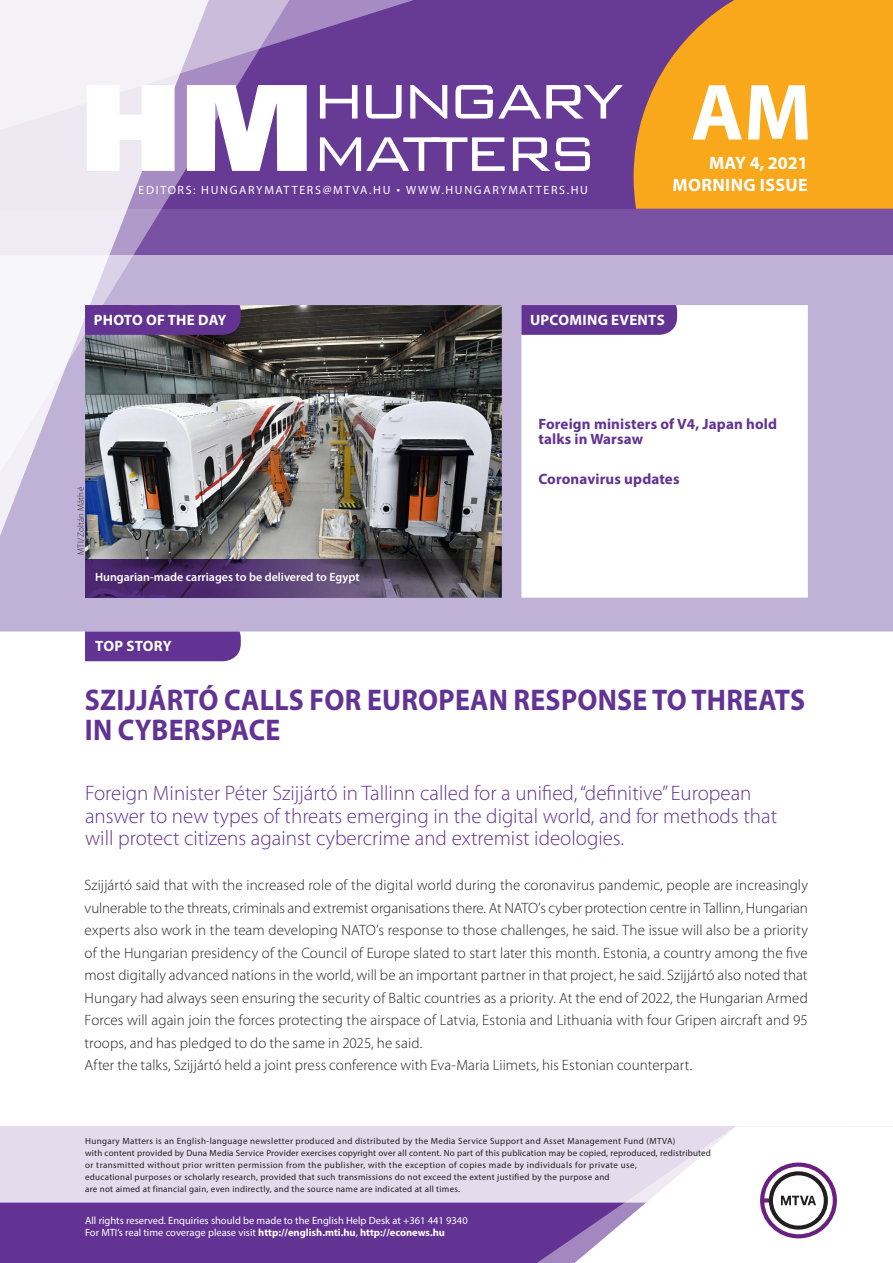
<style>
.page{position:relative;width:893px;height:1263px;background:#fff}
.page>*{position:absolute;margin:0;border:0;box-sizing:border-box;transform-origin:0 0}
.t1{font:700 80.55px "Myriad Pro";color:#fff}
._00_borito_cimsor{font:700 30px/30px "Myriad Pro";letter-spacing:.01em;color:#623393;scale:.93 1}
._00_borito_alcimsor{font:300 21px/22.5px "Myriad Pro";color:#623393}
.t2{font:700 18px/22.5px "Myriad Pro";letter-spacing:.02em;color:#fff;text-align:right}
._03_kenyer_szöveg-1{font:300 15px/22.5px "Myriad Pro";letter-spacing:.005em;color:#231f20;text-align:justify}
._00_borito_cimsorkic{font:700 15px/15px "Myriad Pro";letter-spacing:.01em;color:#623393}
.t3{font:700 15px "Myriad Pro";letter-spacing:.02em;color:#fff}
.t4{font:12px "Myriad Pro";letter-spacing:.14em;color:#fff}
._04_kepalairas{font:600 12px "Myriad Pro";color:#fff}
.t5{font:10.5px/12px "Myriad Pro";color:#fff}
.t6{font:9px/12px "Myriad Pro";letter-spacing:.03em;color:#231f20}
._03_kenyer_szöveg-1-2{font:300 9px "Myriad Pro";letter-spacing:.025em;color:#231f20}
.s1{font-family:"Geogrotesque"}
.s2{font-weight:700}
</style>
<div class="page">
<div style="left:0;top:1126px;width:893px;height:137px;background:#e4dcec"></div>
<div style="left:0;top:1202px;width:506px;height:61px;background:#623393"></div>
<svg style="left:506px;top:1202px;width:69px;height:61px;background:#6b3e99"></svg>
<svg style="left:575px;top:1126px;width:318px;height:137px"></svg>
<svg style="left:0;top:255px;width:893px;height:376px"></svg>
<div style="left:0;top:0;width:893px;height:255px;background:linear-gradient(to bottom,#633493,#72489e)"></div>
<svg style="left:634px;top:0;width:259px;height:209px;background:#ea9c26"></svg>
<img style="left:225px;top:221px;width:83px;height:287px">
<svg style="left:225px;top:0;width:257px;height:221px;background:#744c9f"></svg>
<svg style="left:0;top:0;width:225px;height:610px"></svg>
<svg style="left:87px;top:85px;width:88px;height:86px"></svg>
<svg style="left:187px;top:85px;width:120px;height:86px"></svg>
<svg style="left:320px;top:85px;width:37px;height:34px"></svg>
<svg style="left:366px;top:85px;width:36px;height:34px"></svg>
<svg style="left:410px;top:85px;width:37px;height:34px"></svg>
<svg style="left:455px;top:85px;width:168px;height:34px"></svg>
<svg style="left:320px;top:137px;width:185px;height:34px"></svg>
<svg style="left:513px;top:137px;width:77px;height:34px"></svg>
<div style="left:85px;top:631px;width:156px;height:30px;background:#623393"></div>
<svg style="left:521px;top:305px;width:156px;height:30px;background:#653795"></svg>
<div style="left:85px;top:305px;width:156px;height:30px;background:#623393"></div>
<svg style="left:85px;top:559px;width:417px;height:39px;background:#513b65"></svg>
<p class="t4" style="left:139px;top:182px;width:451px">EDITORS: HUNGARYMATTERS@MTVA.HU <span class="s1">¬</span> WWW.HUNGARYMATTERS.HU</p>
<h1 class="t1" style="left:691px;top:60px;width:122px">AM</h1>
<p class="t2" style="left:673px;top:151px;width:137px">MAY 4, 2021<br>MORNING ISSUE</p>
<p class="t3" style="left:94px;top:310px;width:134px">PHOTO OF THE DAY</p>
<p class="t3" style="left:530px;top:310px;width:136px">UPCOMING EVENTS</p>
<p class="_03_kenyer_szöveg-1-2" style="left:76px;top:555px;width:69px;rotate:-90deg">MTI/Zoltán Máthé</p>
<p class="_04_kepalairas" style="left:95px;top:569px;width:266px">Hungarian-made carriages to be delivered to Egypt</p>
<p class="t3" style="left:95px;top:636px;width:78px">TOP STORY</p>
<p class="_00_borito_cimsorkic" style="left:538px;top:416px;width:240px">Foreign ministers of V4, Japan hold talks in Warsaw</p>
<p class="_00_borito_cimsorkic" style="left:538px;top:471px;width:143px">Coronavirus updates</p>
<p class="_00_borito_cimsor" style="left:85px;top:684px;width:776px">SZIJJÁRTÓ CALLS FOR EUROPEAN RESPONSE TO THREATS<br>IN CYBERSPACE</p>
<p class="_00_borito_alcimsor" style="left:85px;top:782px;width:693px">Foreign Minister Péter Szijjártó in Tallinn called for a unified, “definitive” European answer to new types of threats emerging in the digital world, and for methods that will protect citizens against cybercrime and extremist ideologies.</p>
<p class="_03_kenyer_szöveg-1" style="left:85px;top:874px;width:725px">Szijjártó said that with the increased role of the digital world during the coronavirus pandemic, people are increasingly vulnerable to the threats, criminals and extremist organisations there. At NATO’s cyber protection centre in Tallinn, Hungarian experts also work in the team developing NATO’s response to those challenges, he said. The issue will also be a priority of the Hungarian presidency of the Council of Europe slated to start later this month. Estonia, a country among the five most digitally advanced nations in the world, will be an important partner in that project, he said. Szijjártó also noted that Hungary had always seen ensuring the security of Baltic countries as a priority. At the end of 2022, the Hungarian Armed Forces will again join the forces protecting the airspace of Latvia, Estonia and Lithuania with four Gripen aircraft and 95 troops, and has pledged to do the same in 2025, he said.</p>
<p class="_03_kenyer_szöveg-1" style="left:85px;top:1054px;width:609px">After the talks, Szijjártó held a joint press conference with Eva-Maria Liimets, his Estonian counterpart.</p>
<p class="t6" style="left:85px;top:1134px;width:627px">Hungary Matters is an English-language newsletter produced and distributed by the Media Service Support and Asset Management Fund (MTVA)<br>with content provided by Duna Media Service Provider exercises copyright over all content. No part of this publication may be copied, reproduced, redistributed or transmitted without prior written permission from the publisher, with the exception of copies made by individuals for private use,<br>educational purposes or scholarly research, provided that such transmissions do not exceed the extent justified by the purpose and<br>are not aimed at financial gain, even indirectly, and the source name are indicated at all times.</p>
<p class="t5" style="left:85px;top:1214px;width:384px">All rights reserved. Enquiries should be made to the English Help Desk at +361 441 9340<br>For MTI’s real time coverage please visit <span class="s2">http://english.mti.hu</span>, <span class="s2">http://econews.hu</span></p>
</div>
